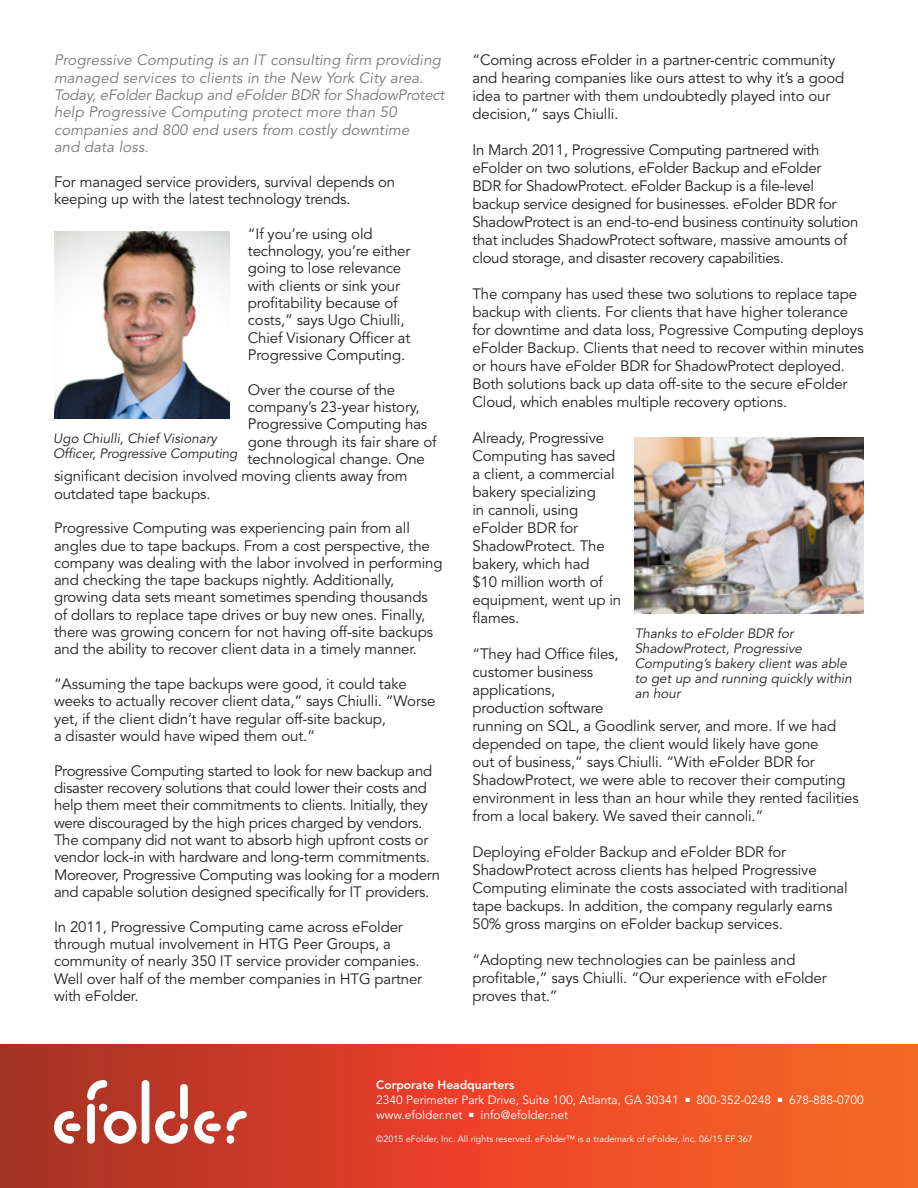
<style>
.page{position:relative;width:918px;height:1188px;background:#fff}
.page>*{position:absolute;margin:0;border:0;box-sizing:border-box;transform-origin:0 0}
.t1{font:15px/18px "Avenir";letter-spacing:-.01em;color:#231f20}
.t2{font:italic 15px/17.4px "Avenir";letter-spacing:.01em;color:#76787b}
.t3{font:italic 13.5px/15px "Avenir";color:#231f20}
.t4{font:12px/15px "Avenir";color:#fff}
.t5{font:9px "Avenir";color:#fff}
.s1{font-weight:800}
</style>
<div class="page">
<img style="left:54px;top:232px;width:176px;height:187px">
<svg style="left:0;top:1044px;width:918px;height:144px;background:#dd4827"></svg>
<div style="left:66px;top:1124px;width:14px;height:7px;background:#fff;border-radius:4px"></div>
<svg style="left:54px;top:1111px;width:20px;height:33px"></svg>
<svg style="left:87px;top:1080px;width:20px;height:20px"></svg>
<svg style="left:104px;top:1111px;width:32px;height:33px"></svg>
<svg style="left:155px;top:1111px;width:33px;height:33px"></svg>
<div style="left:87px;top:1104px;width:8px;height:40px;background:#fff;border-radius:4px"></div>
<div style="left:142px;top:1080px;width:7px;height:64px;background:#fff;border-radius:4px"></div>
<div style="left:180px;top:1084px;width:8px;height:35px;background:#fff;border-radius:4px"></div>
<div style="left:206px;top:1124px;width:15px;height:7px;background:#fff;border-radius:4px"></div>
<svg style="left:227px;top:1111px;width:20px;height:20px"></svg>
<div style="left:99px;top:1104px;width:8px;height:7px;background:#fff;border-radius:4px"></div>
<div style="left:227px;top:1135px;width:7px;height:9px;background:#fff;border-radius:4px"></div>
<svg style="left:194px;top:1111px;width:20px;height:33px"></svg>
<img style="left:635px;top:437px;width:229px;height:176px">
<p class="t2" style="left:54px;top:52px;width:392px">Progressive Computing is an IT consulting firm providing managed services to clients in the New York City area.<br>Today, eFolder Backup and eFolder BDR for ShadowProtect help Progressive Computing protect more than 50 companies and 800 end users from costly downtime<br>and data loss.</p>
<p class="t1" style="left:54px;top:173px;width:343px;line-height:17.2px">For managed service providers, survival depends on keeping up with the latest technology trends.</p>
<p class="t1" style="left:248px;top:225px;width:164px;line-height:17.4px">“If you’re using old technology, you’re either going to lose relevance with clients or sink your profitability because of costs,” says Ugo Chiulli,<br>Chief Visionary Officer at<br>Progressive Computing.</p>
<p class="t1" style="left:248px;top:381px;width:149px">Over the course of the</p>
<p class="t1" style="left:248px;top:398px;width:173px">company’s 23-year history,</p>
<p class="t1" style="left:248px;top:416px;width:181px">Progressive Computing has</p>
<p class="t1" style="left:248px;top:433px;width:190px">gone through its fair share of</p>
<p class="t1" style="left:248px;top:450px;width:179px">technological change. One</p>
<p class="t1" style="left:54px;top:467px;width:355px">significant decision involved moving clients away from</p>
<p class="t1" style="left:54px;top:485px;width:158px">outdated tape backups.</p>
<p class="t1" style="left:54px;top:520px;width:390px;line-height:17.2px">Progressive Computing was experiencing pain from all angles due to tape backups. From a cost perspective, the company was dealing with the labor involved in performing and checking the tape backups nightly. Additionally, growing data sets meant sometimes spending thousands of dollars to replace tape drives or buy new ones. Finally, there was growing concern for not having off-site backups and the ability to recover client data in a timely manner.</p>
<p class="t1" style="left:54px;top:676px;width:383px;line-height:17.2px">“Assuming the tape backups were good, it could take weeks to actually recover client data,” says Chiulli. “Worse yet, if the client didn’t have regular off-site backup,<br>a disaster would have wiped them out.”</p>
<p class="t1" style="left:54px;top:762px;width:388px;line-height:17.2px">Progressive Computing started to look for new backup and disaster recovery solutions that could lower their costs and help them meet their commitments to clients. Initially, they were discouraged by the high prices charged by vendors.<br>The company did not want to absorb high upfront costs or vendor lock-in with hardware and long-term commitments.<br>Moreover, Progressive Computing was looking for a modern and capable solution designed specifically for IT providers.</p>
<p class="t1" style="left:54px;top:918px;width:370px;line-height:17.2px">In 2011, Progressive Computing came across eFolder through mutual involvement in HTG Peer Groups, a community of nearly 350 IT service provider companies.<br>Well over half of the member companies in HTG partner with eFolder.</p>
<p class="t3" style="left:53px;top:431px;width:186px">Ugo Chiulli, Chief Visionary<br>Officer, Progressive Computing</p>
<p class="t1" style="left:472px;top:52px;width:373px">“Coming across eFolder in a partner-centric community and hearing companies like ours attest to why it’s a good idea to partner with them undoubtedly played into our decision,” says Chiulli.</p>
<p class="t1" style="left:472px;top:142px;width:387px">In March 2011, Progressive Computing partnered with eFolder on two solutions, eFolder Backup and eFolder<br>BDR for ShadowProtect. eFolder Backup is a file-level backup service designed for businesses. eFolder BDR for ShadowProtect is an end-to-end business continuity solution that includes ShadowProtect software, massive amounts of cloud storage, and disaster recovery capabilities.</p>
<p class="t1" style="left:472px;top:286px;width:393px">The company has used these two solutions to replace tape backup with clients. For clients that have higher tolerance for downtime and data loss, Pogressive Computing deploys eFolder Backup. Clients that need to recover within minutes or hours have eFolder BDR for ShadowProtect deployed.<br>Both solutions back up data off-site to the secure eFolder Cloud, which enables multiple recovery options.</p>
<p class="t1" style="left:472px;top:430px;width:150px">Already, Progressive<br>Computing has saved a client, a commercial bakery specializing<br>in cannoli, using eFolder BDR for<br>ShadowProtect. The bakery, which had<br>$10 million worth of equipment, went up in flames.</p>
<p class="t1" style="left:472px;top:646px;width:388px">“They had Office files,<br>customer business<br>applications,<br>production software<br>running on SQL, a Goodlink server, and more. If we had depended on tape, the client would likely have gone<br>out of business,” says Chiulli. “With eFolder BDR for ShadowProtect, we were able to recover their computing environment in less than an hour while they rented facilities from a local bakery. We saved their cannoli.”</p>
<p class="t1" style="left:472px;top:844px;width:377px">Deploying eFolder Backup and eFolder BDR for ShadowProtect across clients has helped Progressive Computing eliminate the costs associated with traditional tape backups. In addition, the company regularly earns 50% gross margins on eFolder backup services.</p>
<p class="t1" style="left:472px;top:952px;width:356px">“Adopting new technologies can be painless and profitable,” says Chiulli. “Our experience with eFolder proves that.”</p>
<p class="t3" style="left:635px;top:626px;width:219px">Thanks to eFolder BDR for<br>ShadowProtect, Progressive<br>Computing’s bakery client was able to get up and running quickly within an hour</p>
<p class="t4" style="left:376px;top:1077px;width:489px"><span class="s1">Corporate Headquarters<br></span>2340 Perimeter Park Drive, Suite 100, Atlanta, GA 30341 ■ 800-352-0248 ■ 678-888-0700 www.efolder.net ■ info@efolder.net</p>
<p class="t5" style="left:376px;top:1134px;width:378px">©2015 eFolder, Inc. All rights reserved. eFolder™ is a trademark of eFolder, Inc. 06/15 EF 367</p>
</div>
